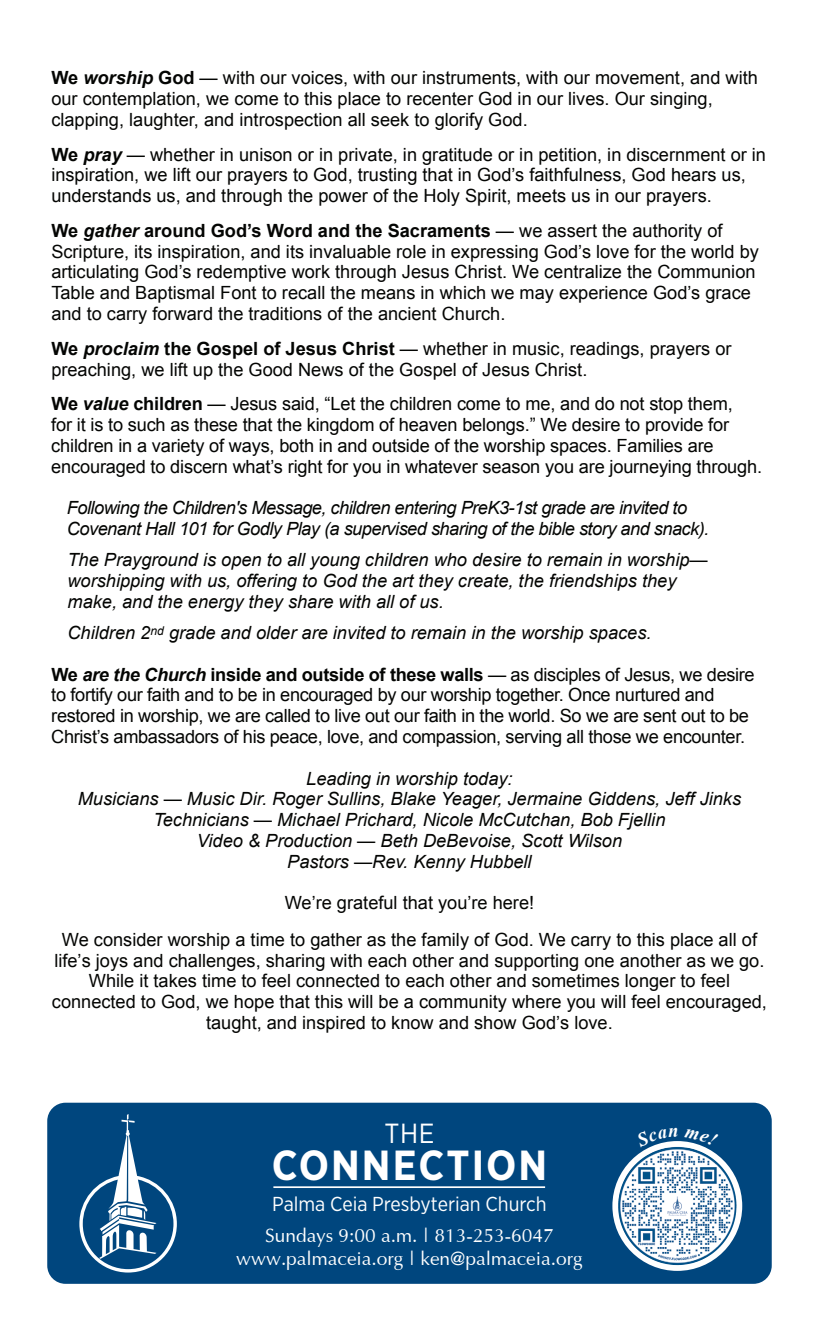
<style>
.page{position:relative;width:819px;height:1323px;background:#fff}
.page>*{position:absolute;margin:0;border:0;box-sizing:border-box;transform-origin:0 0}
.t1{font:700 42px "Gotham Narrow";letter-spacing:.05em;color:#fff}
.t2{font:27.65px "Gotham Narrow";color:#fff}
.t3{font:20.12px "Gotham Narrow";color:#fff}
.t4{font:19.07px/22.9px "Optima";color:#fff;text-align:center}
.t5{font:18.2px/20.8px "Arial";color:#040503}
.t6{font:italic 18.2px/20.8px "Arial";color:#040503}
.t7{font:18.2px/20.8px "Arial";letter-spacing:-.02em;color:#040503}
.t8{font:italic 18.2px/20.8px "Arial";letter-spacing:-.03em;color:#040503}
.s1{font-weight:700}
.s2{font-weight:700;font-style:italic}
</style>
<div class="page">
<div style="left:47px;top:1103px;width:725px;height:181px;background:#00467e;border-radius:18px"></div>
<svg style="left:612px;top:1141px;width:130px;height:130px"></svg>
<img style="left:627px;top:1147px;width:51px;height:27px">
<hr style="left:273px;top:1186px;width:272px;height:2px;background:#fff">
<svg style="left:79px;top:1114px;width:98px;height:159px"></svg>
<svg style="left:650px;top:1141px;width:28px;height:6px"></svg>
<svg style="left:684px;top:1141px;width:18px;height:5px"></svg>
<p class="t5" style="left:51px;top:68px;width:708px"><span class="s1">We</span> <span class="s2">worship</span> <span class="s1">God</span> — with our voices, with our instruments, with our movement, and with our contemplation, we come to this place to recenter God in our lives. Our singing, clapping, laughter, and introspection all seek to glorify God.</p>
<p class="t5" style="left:51px;top:144px;width:716px"><span class="s1">We</span> <span class="s2">pray</span> — whether in unison or in private, in gratitude or in petition, in discernment or in inspiration, we lift our prayers to God, trusting that in God’s faithfulness, God hears us, understands us, and through the power of the Holy Spirit, meets us in our prayers.</p>
<p class="t5" style="left:51px;top:220px;width:709px"><span class="s1">We</span> <span class="s2">gather</span> <span class="s1">around God’s Word and the Sacraments</span> — we assert the authority of Scripture, its inspiration, and its invaluable role in expressing God’s love for the world by articulating God’s redemptive work through Jesus Christ. We centralize the Communion Table and Baptismal Font to recall the means in which we may experience God’s grace and to carry forward the traditions of the ancient Church.</p>
<p class="t5" style="left:51px;top:338px;width:682px"><span class="s1">We</span> <span class="s2">proclaim</span> <span class="s1">the Gospel of Jesus Christ</span> — whether in music, readings, prayers or preaching, we lift up the Good News of the Gospel of Jesus Christ.</p>
<p class="t5" style="left:51px;top:394px;width:712px"><span class="s1">We</span> <span class="s2">value</span> <span class="s1">children</span> — Jesus said, “Let the children come to me, and do not stop them,<br>for it is to such as these that the kingdom of heaven belongs.” We desire to provide for children in a variety of ways, both in and outside of the worship spaces. Families are encouraged to discern what’s right for you in whatever season you are journeying through.</p>
<p class="t8" style="left:67px;top:498px;width:644px">Following the Children's Message, children entering PreK3-1st grade are invited to<br>Covenant Hall 101 for Godly Play (a supervised sharing of the bible story and snack).</p>
<p class="t6" style="left:68px;top:550px;width:642px">The Prayground is open to all young children who desire to remain in worship— worshipping with us, offering to God the art they create, the friendships they make, and the energy they share with all of us.</p>
<p class="t6" style="left:68px;top:622px;width:586px">Children 2<sup>nd</sup> grade and older are invited to remain in the worship spaces.</p>
<p class="t7" style="left:51px;top:664px;width:705px"><span class="s1">We</span> <span class="s2">are the Church</span> <span class="s1">inside and outside of these walls</span> — as disciples of Jesus, we desire to fortify our faith and to be in encouraged by our worship together. Once nurtured and restored in worship, we are called to live out our faith in the world. So we are sent out to be Christ’s ambassadors of his peace, love, and compassion, serving all those we encounter.</p>
<p class="t6" style="left:78px;top:768px;width:665px;text-align:center">Leading in worship today:<br>Musicians — Music Dir. Roger Sullins, Blake Yeager, Jermaine Giddens, Jeff Jinks Technicians — Michael Prichard, Nicole McCutchan, Bob Fjellin<br>Video &amp; Production — Beth DeBevoise, Scott Wilson<br>Pastors —Rev. Kenny Hubbell</p>
<p class="t5" style="left:62px;top:885px;width:697px;line-height:36.4px;text-align:center">We’re grateful that you’re here!<br>We consider worship a time to gather as the family of God. We carry to this place all of</p>
<p class="t5" style="left:52px;top:950px;width:717px;text-align:center">life’s joys and challenges, sharing with each other and supporting one another as we go.<br>While it takes time to feel connected to each other and sometimes longer to feel connected to God, we hope that this will be a community where you will feel encouraged, taught, and inspired to know and show God’s love.</p>
<h2 class="t2" style="left:384px;top:1116px;width:52px">THE</h2>
<h1 class="t1" style="left:272px;top:1138px;width:277px">CONNECTION</h1>
<p class="t3" style="left:272px;top:1191px;width:276px">Palma Ceia Presbyterian Church</p>
<p class="t4" style="left:236px;top:1223px;width:348px">Sundays 9:00 a.m. | 813-253-6047 www.palmaceia.org | ken@palmaceia.org</p>
</div>
